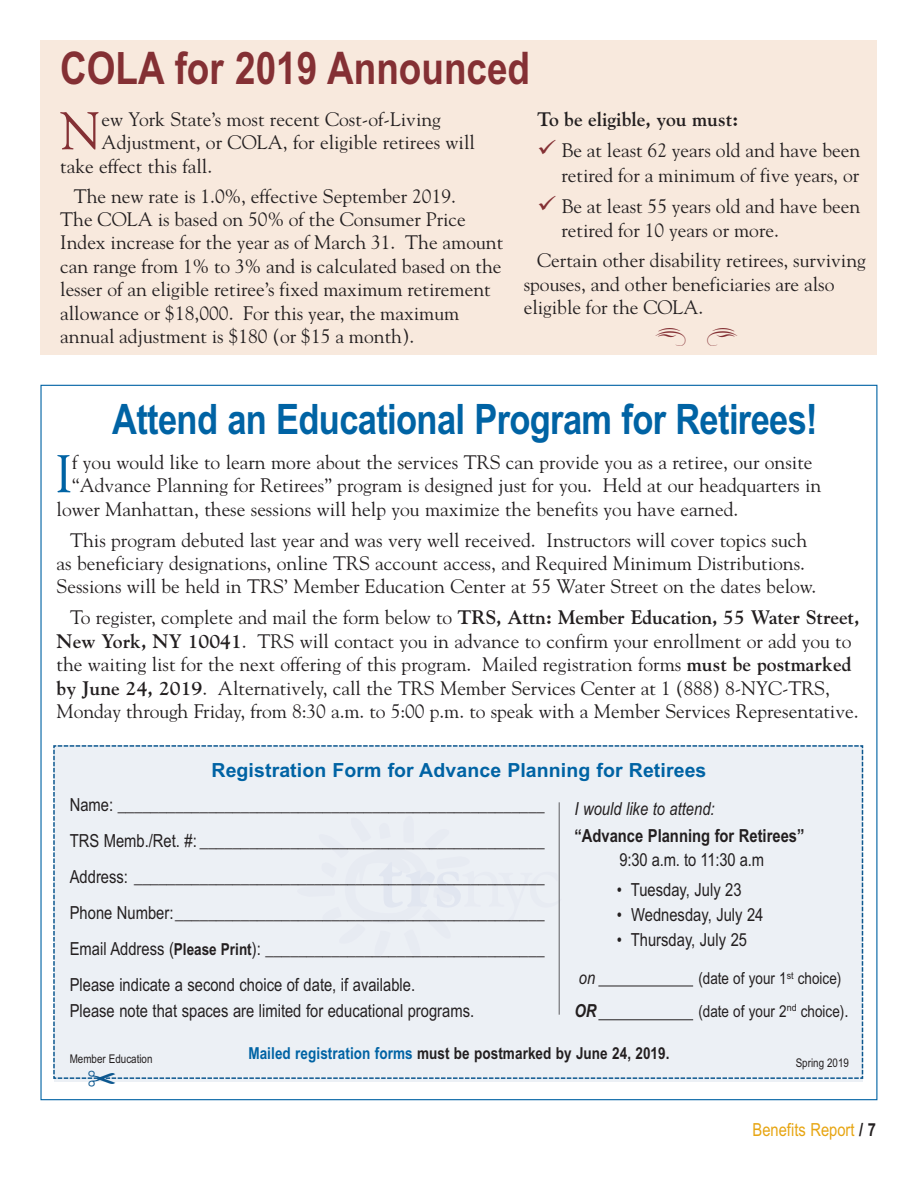
<style>
.page{position:relative;width:918px;height:1188px;background:#fff}
.page>*{position:absolute;margin:0;border:0;box-sizing:border-box;transform-origin:0 0}
.t1{font:52.65px "Goudy";color:#0063a4}
.t2{font:52.65px "Goudy";color:#843034}
.t3{font:700 45px "Arial Narrow";color:#843034}
.t4{font:700 42px "Arial Narrow";letter-spacing:-.015em;color:#0063a4}
.t5{font:19.5px/23.4px "Goudy";color:#231f20}
.t6{font:700 19.5px "Arial";letter-spacing:.005em;color:#0063a4}
.t7{font:700 19.5px "Goudy";color:#231f20}
.t8{font:18px "Arial Narrow";color:#231f20}
.t9{font:700 18px "Arial Narrow";color:#231f20}
.t10{font:italic 18px "Arial Narrow";color:#231f20}
.t11{font:18px "Arial Narrow";color:#e7a512}
.t12{font:italic 700 18px "Arial Narrow";color:#231f20}
.t13{font:700 16.5px "Arial Narrow";letter-spacing:.005em;color:#231f20}
.t14{font:16.5px "Arial Narrow";color:#231f20}
.t15{font:12px "Arial Narrow";color:#231f20}
.s1{color:#843034}
.s2{font-weight:700}
.s3{font-weight:700;font-size:16.5px}
.s4{color:#0063a4}
.s5{font-size:18px}
.s6{font-weight:700;color:#231f20}
</style>
<div class="page">
<div style="left:40px;top:40px;width:837px;height:315px;background:#f8e9dd"></div>
<div style="left:53px;top:745px;width:811px;height:337px;background:#ecf0f5"></div>
<p class="t3" style="left:60px;top:52px;width:471px">COLA for 2019 Announced</p>
<p class="t2" style="left:61px;top:110px;width:43px">N</p>
<p class="t5" style="left:102px;top:109px;width:341px">ew York State’s most recent Cost-of-Living</p>
<p class="t7" style="left:537px;top:111px;width:203px">To be eligible, you must:</p>
<p class="t5" style="left:537px;top:140px;width:325px;line-height:24.2px;text-align:right"><span class="s1">✓</span> Be at least 62 years old and have been retired for a minimum of five years, or</p>
<p class="t5" style="left:561px;top:196px;width:301px;line-height:24.2px;text-indent:-24px"><span class="s1">✓</span> Be at least 55 years old and have been retired for 10 years or more.</p>
<p class="t5" style="left:524px;top:250px;width:344px;text-indent:14px">Certain other disability retirees, surviving spouses, and other beneficiaries are also eligible for the COLA.</p>
<p class="t5" style="left:102px;top:132px;width:375px">Adjustment, or COLA, for eligible retirees will</p>
<p class="t5" style="left:60px;top:156px;width:154px">take effect this fall.</p>
<p class="t5" style="left:60px;top:186px;width:444px;text-indent:14px">The new rate is 1.0%, effective September 2019.<br>The COLA is based on 50% of the Consumer Price Index increase for the year as of March 31. The amount can range from 1% to 3% and is calculated based on the lesser of an eligible retiree’s fixed maximum retirement allowance or $18,000. For this year, the maximum annual adjustment is $180 (or $15 a month).</p>
<p class="t4" style="left:112px;top:404px;width:707px">Attend an Educational Program for Retirees!</p>
<p class="t1" style="left:55px;top:453px;width:19px">I</p>
<p class="t5" style="left:72px;top:452px;width:742px">f you would like to learn more about the services TRS can provide you as a retiree, our onsite</p>
<p class="t5" style="left:72px;top:475px;width:751px">“Advance Planning for Retirees” program is designed just for you. Held at our headquarters in</p>
<p class="t5" style="left:57px;top:499px;width:683px">lower Manhattan, these sessions will help you maximize the benefits you have earned.</p>
<p class="t5" style="left:57px;top:530px;width:761px;text-align:center">This program debuted last year and was very well received. Instructors will cover topics such<br>as beneficiary designations, online TRS account access, and Required Minimum Distributions.<br>Sessions will be held in TRS’ Member Education Center at 55 Water Street on the dates below.</p>
<p class="t5" style="left:57px;top:607px;width:804px;text-indent:14px">To register, complete and mail the form below to <span class="s2">TRS, Attn: Member Education, 55 Water Street, New York, NY 10041</span>. TRS will contact you in advance to confirm your enrollment or add you to the waiting list for the next offering of this program. Mailed registration forms <span class="s2">must be postmarked by June 24, 2019</span>. Alternatively, call the TRS Member Services Center at 1 (888) 8-NYC-TRS, Monday through Friday, from 8:30 a.m. to 5:00 p.m. to speak with a Member Services Representative.</p>
<p class="t6" style="left:212px;top:763px;width:497px">Registration Form for Advance Planning for Retirees</p>
<p class="t8" style="left:70px;top:798px;width:476px">Name: ____________________________________________________</p>
<p class="t8" style="left:70px;top:834px;width:476px">TRS Memb./Ret. #: __________________________________________</p>
<p class="t8" style="left:70px;top:870px;width:476px">Address: __________________________________________________</p>
<p class="t8" style="left:70px;top:906px;width:476px">Phone Number:_____________________________________________</p>
<p class="t8" style="left:70px;top:942px;width:476px">Email Address (<span class="s3">Please Print</span>): __________________________________</p>
<p class="t8" style="left:70px;top:978px;width:347px">Please indicate a second choice of date, if available.</p>
<p class="t8" style="left:70px;top:1004px;width:406px">Please note that spaces are limited for educational programs.</p>
<p class="t13" style="left:248px;top:1047px;width:423px"><span class="s4">Mailed registration forms</span> must be postmarked by June 24, 2019.</p>
<p class="t10" style="left:574px;top:802px;width:142px">I would like to attend:</p>
<p class="t9" style="left:574px;top:829px;width:232px">“Advance Planning for Retirees”</p>
<p class="t8" style="left:620px;top:853px;width:146px">9:30 a.m. to 11:30 a.m</p>
<p class="t8" style="left:617px;top:883px;width:126px">• Tuesday, July 23</p>
<p class="t8" style="left:617px;top:908px;width:148px">• Wednesday, July 24</p>
<p class="t8" style="left:617px;top:933px;width:132px">• Thursday, July 25</p>
<p class="t10" style="left:579px;top:971px;width:18px">on</p>
<p class="t14" style="left:698px;top:972px;width:145px">(date of your 1<sup>st</sup> choice)</p>
<p class="t12" style="left:574px;top:1000px;width:24px">OR</p>
<p class="t14" style="left:698px;top:1005px;width:152px">(date of your 2<sup>nd</sup> choice)<span class="s5">.</span></p>
<p class="t15" style="left:70px;top:1054px;width:84px">Member Education</p>
<p class="t15" style="left:796px;top:1058px;width:55px">Spring 2019</p>
<p class="t11" style="left:753px;top:1123px;width:125px">Benefits Report <span class="s6">/ 7</span></p>
</div>
